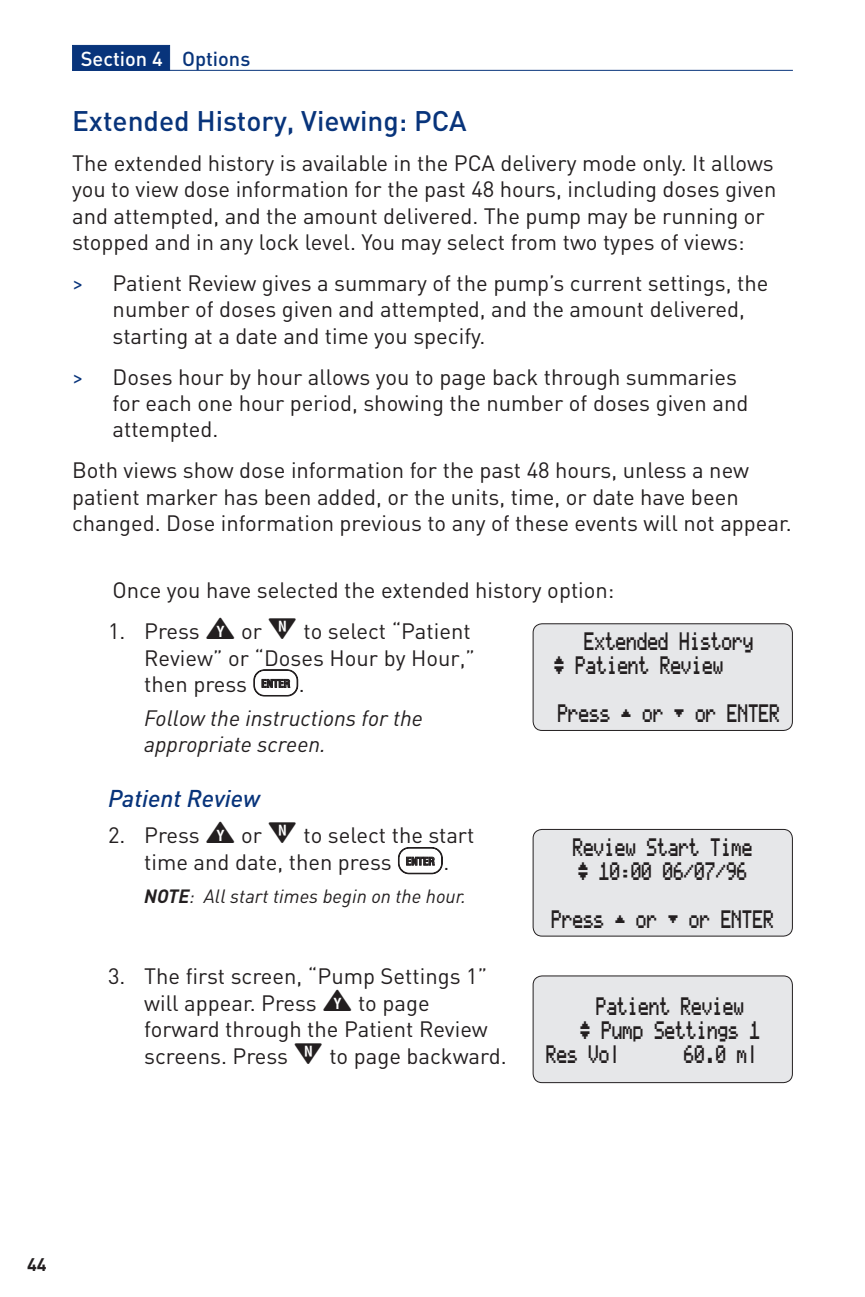
<style>
.page{position:relative;width:865px;height:1297px;background:#fff}
.page>*{position:absolute;margin:0;border:0;box-sizing:border-box;transform-origin:0 0}
.t1{font:500 28px "DIN";color:#08347b}
.t2{font:italic 500 24px "DIN";color:#08347b}
.t3{font:22px/26.4px "DIN";color:#231f20}
.t4{font:italic 22px/26.4px "DIN";color:#231f20}
.t5{font:20px/24px "Prizm Overlap";color:#231f20}
.t6{font:500 20px "DIN";color:#fff}
.t7{font:italic 19px "DIN";color:#231f20}
.t8{font:700 18px "DIN";color:#231f20}
.s1{color:#08347b}
.s2{font-family:"Prizm Kybd";font-size:32px}
.s3{font-family:"Prizm Kybd";font-size:30px}
.s4{font-weight:700}
</style>
<div class="page">
<div style="left:72px;top:45px;width:98px;height:26px;background:#08347b"></div>
<hr style="left:72px;top:70px;width:720px;height:1px;background:#08347b">
<svg style="left:253px;top:669px;width:45px;height:28px"></svg>
<svg style="left:398px;top:847px;width:45px;height:27px"></svg>
<div style="left:533px;top:829px;width:259px;height:106px;background:#e6e7e9;border-radius:9px"></div>
<div style="left:532px;top:828px;width:260px;height:108px;border:1px solid #231f20;border-radius:9px"></div>
<div style="left:533px;top:975px;width:259px;height:107px;background:#e6e7e9;border-radius:9px"></div>
<div style="left:532px;top:975px;width:260px;height:107px;border:1px solid #231f20;border-radius:9px"></div>
<div style="left:533px;top:623px;width:259px;height:107px;background:#e6e7e9;border-radius:9px"></div>
<div style="left:532px;top:623px;width:260px;height:107px;border:1px solid #231f20;border-radius:9px"></div>
<p class="t6" style="left:81px;top:46px;width:171px">Section 4 <span class="s1">Options</span></p>
<p class="t1" style="left:72px;top:103px;width:396px">Extended History, Viewing: PCA</p>
<p class="t3" style="left:72px;top:149px;width:705px">The extended history is available in the PCA delivery mode only. It allows you to view dose information for the past 48 hours, including doses given and attempted, and the amount delivered. The pump may be running or stopped and in any lock level. You may select from two types of views:</p>
<p class="t3" style="left:113px;top:269px;width:657px;text-indent:-41px"><span class="s1">&gt;</span> Patient Review gives a summary of the pump’s current settings, the number of doses given and attempted, and the amount delivered, starting at a date and time you specify.</p>
<p class="t3" style="left:113px;top:363px;width:637px;text-indent:-41px"><span class="s1">&gt;</span> Doses hour by hour allows you to page back through summaries for each one hour period, showing the number of doses given and attempted.</p>
<p class="t3" style="left:72px;top:456px;width:720px">Both views show dose information for the past 48 hours, unless a new patient marker has been added, or the units, time, or date have been changed. Dose information previous to any of these events will not appear.</p>
<p class="t3" style="left:113px;top:576px;width:503px">Once you have selected the extended history option:</p>
<p class="t3" style="left:144px;top:617px;width:332px;text-indent:-36px">1. Press <span class="s2">´</span> or <span class="s2">Î</span> to select “Patient<br>Review” or “Doses Hour by Hour,” then press <span class="s3">€</span>.</p>
<p class="t4" style="left:144px;top:704px;width:280px">Follow the instructions for the appropriate screen.</p>
<p class="t2" style="left:108px;top:782px;width:153px">Patient Review</p>
<p class="t3" style="left:108px;top:821px;width:368px;text-align:center">2. Press <span class="s2">´</span> or <span class="s2">Î</span> to select the start time and date, then press <span class="s3">€</span>.</p>
<p class="t7" style="left:144px;top:883px;width:323px"><span class="s4">NOTE</span>: All start times begin on the hour.</p>
<p class="t5" style="left:552px;top:630px;width:201px;text-indent:30px">Extended History | Patient Review</p>
<p class="t5" style="left:556px;top:702px;width:224px">Press § or fl or ENTER</p>
<p class="t5" style="left:571px;top:835px;width:181px">Review Start Time | 10:00 06/07/96</p>
<p class="t5" style="left:550px;top:907px;width:224px">Press § or fl or ENTER</p>
<p class="t3" style="left:144px;top:962px;width:364px;text-indent:-36px">3. The first screen, “Pump Settings 1” will appear. Press <span class="s2">´</span> to page forward through the Patient Review screens. Press <span class="s2">Î</span> to page backward.</p>
<p class="t5" style="left:594px;top:995px;width:150px">Patient Review</p>
<p class="t5" style="left:578px;top:1019px;width:181px">| Pump Settings 1</p>
<p class="t5" style="left:544px;top:1043px;width:76px">Res Vol</p>
<p class="t5" style="left:682px;top:1043px;width:76px">60.0 ml</p>
<p class="t8" style="left:27px;top:1251px;width:21px">44</p>
</div>
